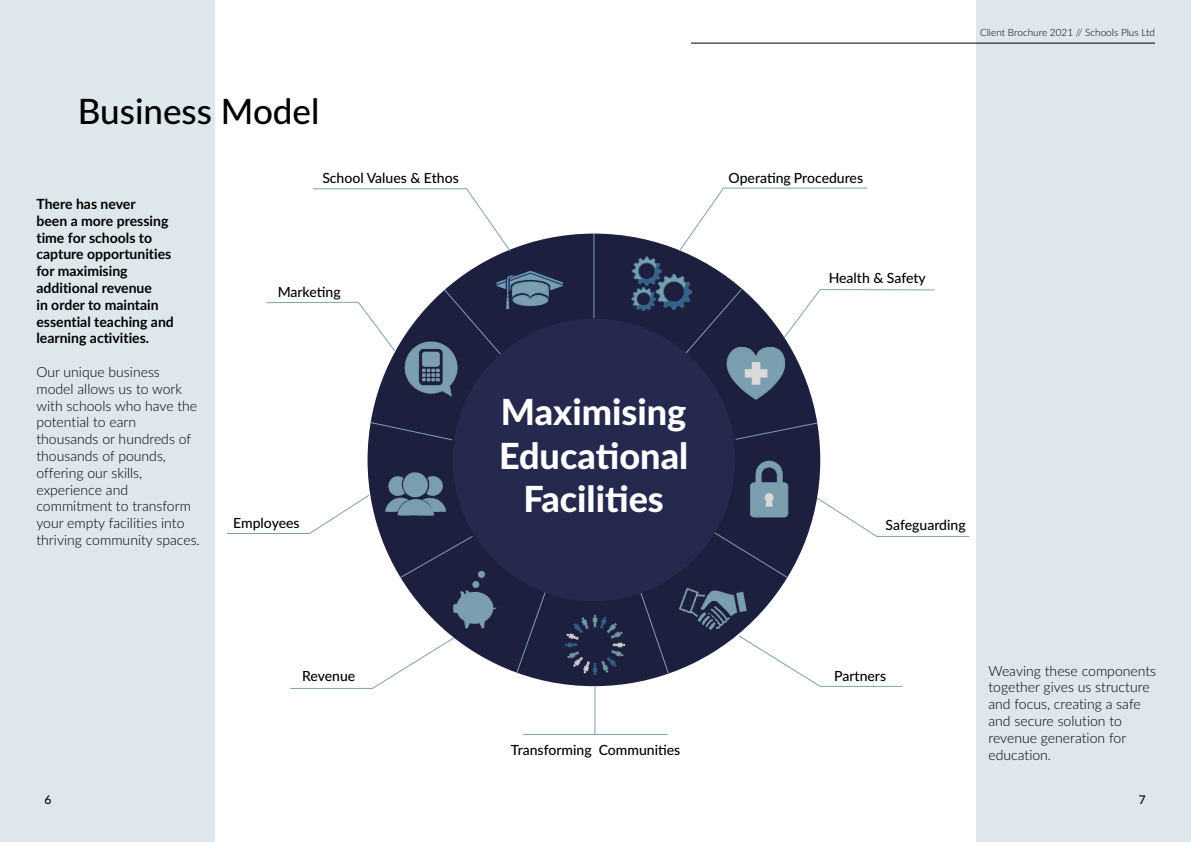
<style>
.page{position:relative;width:1191px;height:842px;background:#fff}
.page>*{position:absolute;margin:0;border:0;box-sizing:border-box;transform-origin:0 0}
.t1{font:800 36px/43.2px "Lato";color:#fff;text-align:center}
.t2{font:500 35px "Lato";color:#000}
.t3{font:300 14px/16.8px "Lato";color:#000}
.t4{font:700 14px/16.8px "Lato";color:#000}
.t5{font:500 14px "Lato";color:#000}
.t6{font:500 12px "Lato";color:#000}
.t7{font:300 10px "Lato";color:#000}
</style>
<div class="page">
<div style="left:976px;top:0;width:215px;height:842px;background:#dee7eb"></div>
<div style="left:0;top:0;width:215px;height:842px;background:#dee7eb"></div>
<div style="left:367px;top:234px;width:453px;height:452px;background:#1d1f3f;border-radius:50%"></div>
<svg style="left:443px;top:288px;width:58px;height:66px"></svg>
<hr style="left:593px;top:233px;width:1px;height:85px;background:#7da1b1">
<svg style="left:685px;top:288px;width:58px;height:68px"></svg>
<svg style="left:735px;top:422px;width:83px;height:18px"></svg>
<svg style="left:714px;top:532px;width:75px;height:47px"></svg>
<svg style="left:640px;top:593px;width:29px;height:81px"></svg>
<svg style="left:515px;top:592px;width:31px;height:83px"></svg>
<svg style="left:369px;top:421px;width:84px;height:20px"></svg>
<svg style="left:398px;top:536px;width:75px;height:43px"></svg>
<div style="left:452px;top:319px;width:283px;height:282px;background:#26294e;border-radius:50%"></div>
<img style="left:396px;top:333px;width:70px;height:70px">
<img style="left:631px;top:252px;width:63px;height:70px">
<img style="left:385px;top:472px;width:62px;height:44px">
<img style="left:439px;top:565px;width:66px;height:71px">
<img style="left:565px;top:614px;width:61px;height:61px">
<img style="left:677px;top:567px;width:77px;height:81px">
<img style="left:495px;top:254px;width:69px;height:71px">
<img style="left:720px;top:338px;width:71px;height:62px">
<img style="left:750px;top:460px;width:39px;height:58px">
<svg style="left:782px;top:289px;width:153px;height:50px"></svg>
<hr style="left:594px;top:687px;width:1px;height:47px;background:#7da1b1">
<hr style="left:523px;top:734px;width:144px;height:1px;background:#7da1b1">
<svg style="left:816px;top:497px;width:61px;height:40px"></svg>
<hr style="left:877px;top:536px;width:92px;height:1px;background:#7da1b1">
<svg style="left:737px;top:634px;width:85px;height:53px"></svg>
<hr style="left:820px;top:686px;width:82px;height:1px;background:#7da1b1">
<svg style="left:465px;top:188px;width:46px;height:64px"></svg>
<hr style="left:313px;top:188px;width:153px;height:1px;background:#7da1b1">
<svg style="left:309px;top:495px;width:60px;height:39px"></svg>
<hr style="left:227px;top:533px;width:82px;height:1px;background:#7da1b1">
<svg style="left:372px;top:636px;width:83px;height:53px"></svg>
<hr style="left:290px;top:688px;width:82px;height:1px;background:#7da1b1">
<svg style="left:678px;top:187px;width:46px;height:65px"></svg>
<hr style="left:723px;top:188px;width:144px;height:1px;background:#7da1b1">
<svg style="left:266px;top:301px;width:130px;height:51px"></svg>
<hr style="left:691px;top:43px;width:464px;height:1px;background:#000">
<h2 class="t2" style="left:78px;top:86px;width:243px">Business Model</h2>
<p class="t4" style="left:36px;top:195px;width:139px">There has never<br>been a more pressing time for schools to capture opportunities for maximising additional revenue<br>in order to maintain essential teaching and learning activities.</p>
<p class="t3" style="left:36px;top:363px;width:165px">Our unique business model allows us to work with schools who have the potential to earn thousands or hundreds of thousands of pounds, offering our skills, experience and commitment to transform your empty facilities into thriving community spaces.</p>
<p class="t5" style="left:322px;top:167px;width:138px">School Values &amp; Ethos</p>
<p class="t5" style="left:278px;top:282px;width:64px">Marketing</p>
<p class="t5" style="left:233px;top:513px;width:68px">Employees</p>
<p class="t7" style="left:980px;top:25px;width:176px">Client Brochure 2021 // Schools Plus Ltd</p>
<p class="t5" style="left:728px;top:167px;width:136px">Operating Procedures</p>
<p class="t5" style="left:828px;top:267px;width:99px">Health &amp; Safety</p>
<h1 class="t1" style="left:499px;top:389px;width:191px">Maximising<br>Educational<br>Facilities</h1>
<p class="t5" style="left:885px;top:515px;width:82px">Safeguarding</p>
<p class="t5" style="left:302px;top:666px;width:55px">Revenue</p>
<p class="t5" style="left:834px;top:665px;width:53px">Partners</p>
<p class="t5" style="left:511px;top:739px;width:171px">Transforming Communities</p>
<p class="t3" style="left:988px;top:662px;width:169px">Weaving these components together gives us structure and focus, creating a safe and secure solution to revenue generation for education.</p>
<p class="t6" style="left:44px;top:790px;width:8px">6</p>
<p class="t6" style="left:1138px;top:791px;width:8px">7</p>
</div>
